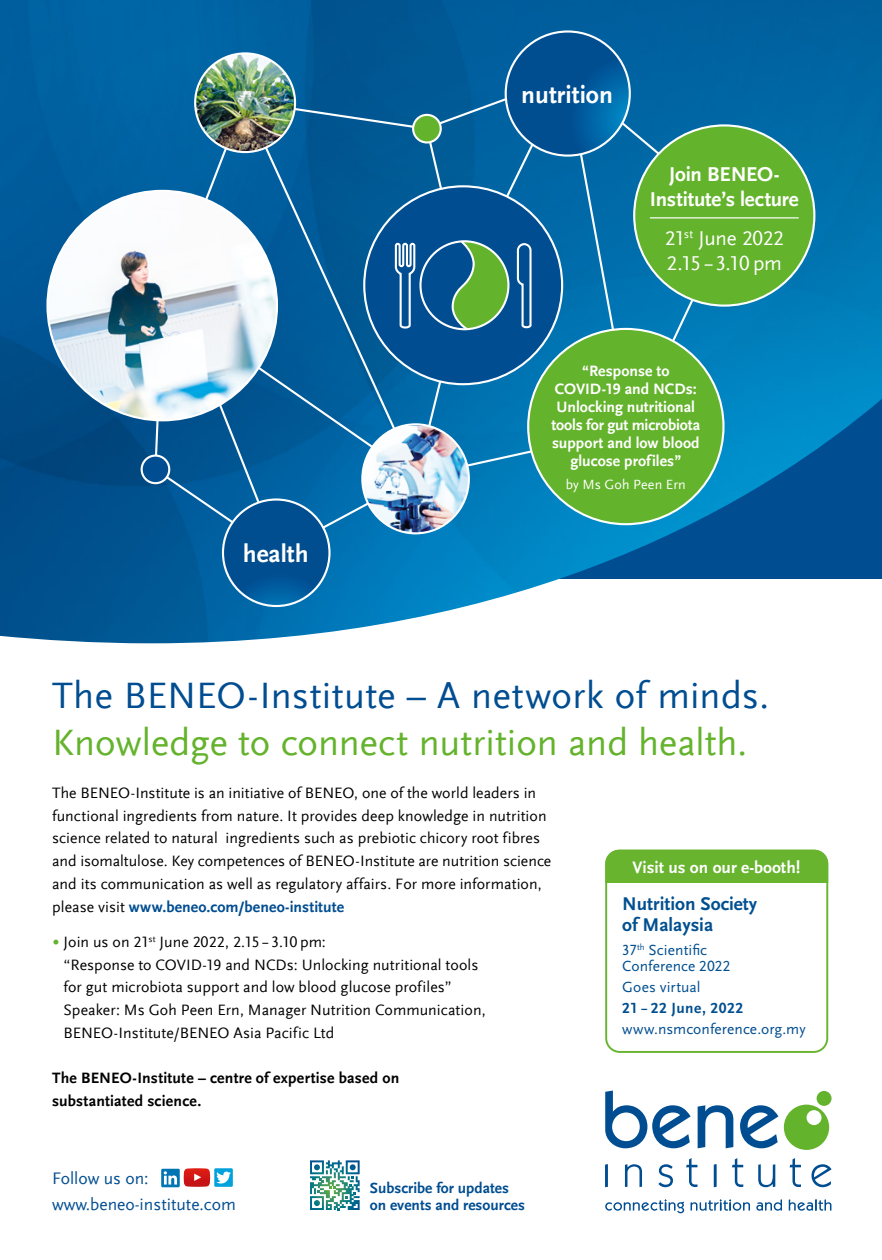
<style>
.page{position:relative;width:882px;height:1260px;background:#fff}
.page>*{position:absolute;margin:0;border:0;box-sizing:border-box;transform-origin:0 0}
.t1{font:38.5px "Scala Sans Offc";color:#64b32c}
.t2{font:38.5px "Scala Sans Offc";letter-spacing:.01em;color:#004d91}
.t3{font:700 25.55px "Scala Sans Offc";color:#fff}
.t4{font:700 21px/25.2px "Scala Sans Offc";letter-spacing:-.01em;color:#fff;text-align:center}
.t5{font:21px/25.2px "Scala Sans Offc";letter-spacing:-.015em;color:#fff}
.t6{font:700 19.25px/21px "Scala Sans LF";color:#004f90}
.t7{font:17.5px "Scala Sans Offc";color:#004d91}
.t8{font:700 17.32px "Scala Sans LF";color:#fff}
.t9{font:15.75px/22.8px "Scala Sans Offc";letter-spacing:.005em;color:#000}
.t10{font:700 15.75px/18px "Scala Sans Offc";color:#fff;text-align:center}
.t11{font:700 15.75px/22.8px "Scala Sans Offc";letter-spacing:.01em;color:#000}
.t12{font:15.4px/16.6px "Scala Sans LF";letter-spacing:.005em;color:#004f90}
.t13{font:700 15.4px/16.6px "Scala Sans Offc";color:#004d91}
.t14{font:15.4px "Scala Sans LF";letter-spacing:.005em;color:#004d91}
.t15{font:700 15.4px "Scala Sans LF";letter-spacing:.03em;color:#004f90}
.t16{font:14px "Scala Sans Offc";letter-spacing:.01em;color:#fff}
.s1{font-weight:700;color:#004d91}
.s2{font-family:"Calibri";color:#64b32c}
</style>
<div class="page">
<img style="left:0;top:0;width:882px;height:643px">
<svg style="left:605px;top:1091px;width:86px;height:57px"></svg>
<svg style="left:698px;top:1105px;width:35px;height:43px"></svg>
<svg style="left:740px;top:1105px;width:38px;height:43px"></svg>
<svg style="left:784px;top:1105px;width:45px;height:45px"></svg>
<div style="left:817px;top:1091px;width:15px;height:15px;background:#64b32c;border-radius:50%"></div>
<svg style="left:625px;top:1164px;width:17px;height:23px"></svg>
<svg style="left:658px;top:1164px;width:15px;height:23px"></svg>
<svg style="left:686px;top:1158px;width:12px;height:29px"></svg>
<svg style="left:732px;top:1158px;width:11px;height:29px"></svg>
<svg style="left:758px;top:1164px;width:17px;height:23px"></svg>
<svg style="left:790px;top:1158px;width:11px;height:29px"></svg>
<svg style="left:812px;top:1164px;width:20px;height:23px"></svg>
<svg style="left:756px;top:1199px;width:26px;height:12px"></svg>
<svg style="left:605px;top:1164px;width:3px;height:23px"></svg>
<svg style="left:714px;top:1164px;width:2px;height:23px"></svg>
<svg style="left:605px;top:1199px;width:79px;height:14px"></svg>
<svg style="left:691px;top:1199px;width:59px;height:12px"></svg>
<svg style="left:789px;top:1199px;width:42px;height:12px"></svg>
<div style="left:161px;top:1169px;width:19px;height:18px;background:#0075b3"></div>
<svg style="left:164px;top:1171px;width:13px;height:14px"></svg>
<div style="left:214px;top:1168px;width:19px;height:19px;background:#00a2dc"></div>
<svg style="left:216px;top:1172px;width:15px;height:12px"></svg>
<svg style="left:184px;top:1168px;width:26px;height:19px"></svg>
<div style="left:605px;top:850px;width:223px;height:203px;border:2px solid #68b42e;border-radius:14px"></div>
<div style="left:605px;top:850px;width:223px;height:33px;background:#68b42e"></div>
<svg style="left:310px;top:1160px;width:50px;height:50px"></svg>
<img style="left:48px;top:191px;width:105px;height:229px">
<svg style="left:153px;top:73px;width:584px;height:483px;background:#2579ab"></svg>
<svg style="left:223px;top:500px;width:106px;height:106px;background:#055395"></svg>
<div style="left:222px;top:498px;width:109px;height:109px;border:2px solid #fff;border-radius:50%"></div>
<svg style="left:506px;top:32px;width:124px;height:124px;background:#085a9a"></svg>
<div style="left:634px;top:125px;width:180px;height:181px;background:#64b32c;border-radius:50%"></div>
<div style="left:528px;top:329px;width:195px;height:195px;background:#64b32c;border-radius:50%"></div>
<img style="left:362px;top:426px;width:107px;height:107px">
<div style="left:361px;top:423px;width:109px;height:111px;border:2px solid #fff;border-radius:50%"></div>
<div style="left:142px;top:456px;width:27px;height:27px;background:#004d91;border-radius:50%"></div>
<div style="left:141px;top:455px;width:29px;height:29px;border:2px solid #fff;border-radius:50%"></div>
<div style="left:413px;top:115px;width:28px;height:27px;background:#64b32c;border-radius:50%"></div>
<div style="left:412px;top:114px;width:30px;height:30px;border:2px solid #fff;border-radius:50%"></div>
<img style="left:195px;top:53px;width:100px;height:99px">
<div style="left:194px;top:52px;width:102px;height:101px;border:2px solid #fff;border-radius:50%"></div>
<hr style="left:650px;top:217px;width:149px;height:1px;background:#fff">
<h2 class="t3" style="left:521px;top:80px;width:93px">nutrition</h2>
<h3 class="t4" style="left:650px;top:162px;width:150px">Join BENEO-<br>Institute’s lecture</h3>
<h3 class="t5" style="left:665px;top:226px;width:121px">21<sup>st</sup> June 2022<br>2.15 – 3.10 pm</h3>
<h2 class="t3" style="left:243px;top:540px;width:67px">health</h2>
<p class="t10" style="left:551px;top:362px;width:150px">“Response to<br>COVID-19 and NCDs:<br>Unlocking nutritional tools for gut microbiota support and low blood glucose profiles”</p>
<p class="t16" style="left:566px;top:477px;width:122px">by Ms Goh Peen Ern</p>
<h1 class="t2" style="left:52px;top:675px;width:719px">The BENEO-Institute – A network of minds.</h1>
<h1 class="t1" style="left:52px;top:722px;width:696px">Knowledge to connect nutrition and health.</h1>
<p class="t9" style="left:52px;top:782px;width:501px">The BENEO-Institute is an initiative of BENEO, one of the world leaders in functional ingredients from nature. It provides deep knowledge in nutrition science related to natural ingredients such as prebiotic chicory root fibres and isomaltulose. Key competences of BENEO-Institute are nutrition science and its communication as well as regulatory affairs. For more information, please visit <span class="s1">www.beneo.com/beneo-institute</span></p>
<p class="t9" style="left:63px;top:931px;width:424px;text-indent:-11px"><span class="s2">•</span> Join us on 21<sup>st</sup> June 2022, 2.15 – 3.10 pm:<br>“Response to COVID-19 and NCDs: Unlocking nutritional tools for gut microbiota support and low blood glucose profiles” Speaker: Ms Goh Peen Ern, Manager Nutrition Communication, BENEO-Institute/BENEO Asia Pacific Ltd</p>
<p class="t11" style="left:52px;top:1067px;width:349px">The BENEO-Institute – centre of expertise based on substantiated science.</p>
<p class="t8" style="left:632px;top:858px;width:169px">Visit us on our e-booth!</p>
<p class="t6" style="left:622px;top:894px;width:137px">Nutrition Society of Malaysia</p>
<p class="t12" style="left:622px;top:942px;width:110px">37<sup>th</sup> Scientific<br>Conference 2022</p>
<p class="t12" style="left:622px;top:979px;width:80px">Goes virtual</p>
<p class="t15" style="left:622px;top:1000px;width:122px">21 – 22 June, 2022</p>
<p class="t14" style="left:622px;top:1020px;width:185px">www.nsmconference.org.my</p>
<p class="t7" style="left:52px;top:1169px;width:98px">Follow us on:</p>
<p class="t7" style="left:52px;top:1195px;width:185px">www.beneo-institute.com</p>
<p class="t13" style="left:370px;top:1180px;width:157px">Subscribe for updates on events and resources</p>
</div>
